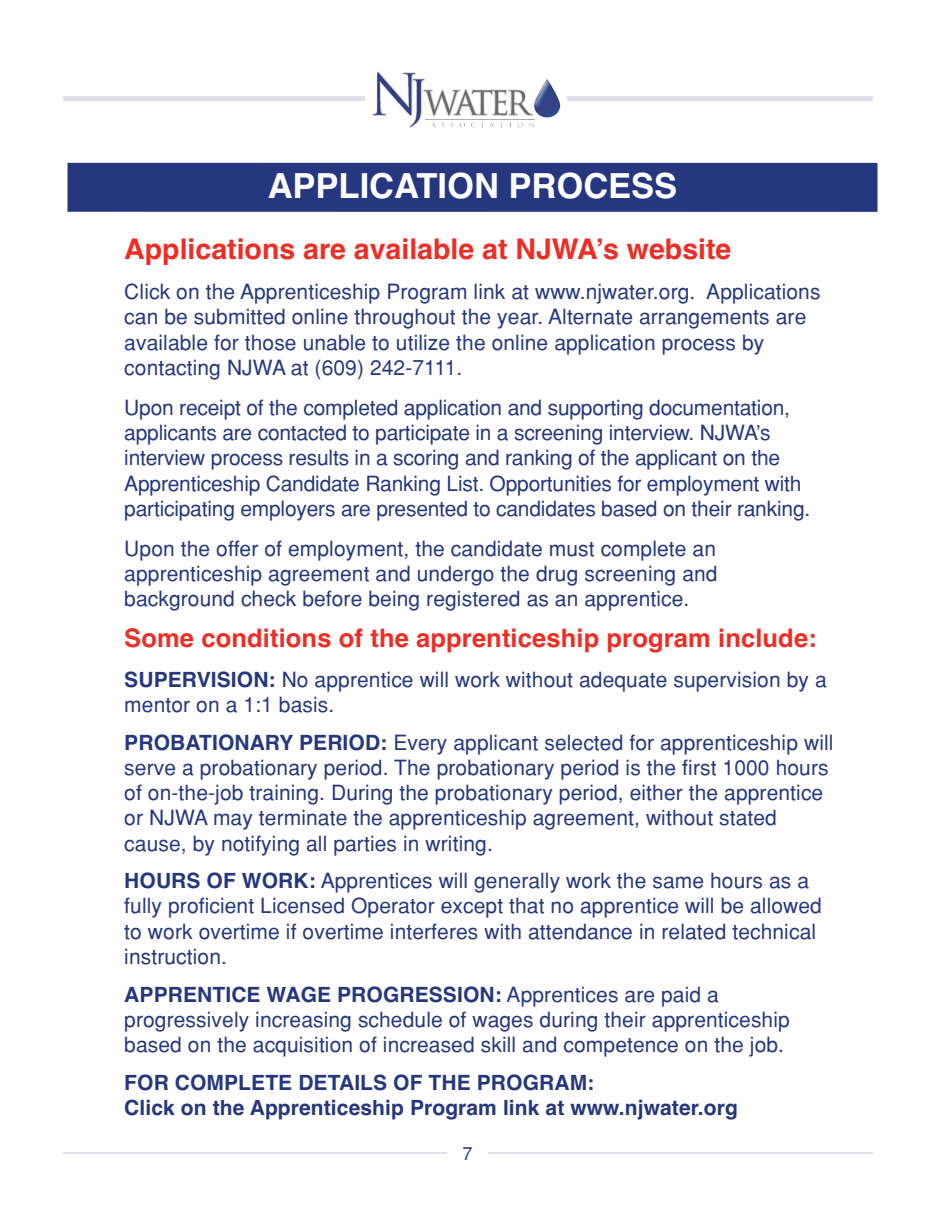
<style>
.page{position:relative;width:945px;height:1215px;background:#fff}
.page>*{position:absolute;margin:0;border:0;box-sizing:border-box;transform-origin:0 0}
.t1{font:700 34.5px "Helvetica";color:#fff}
.t2{font:700 28.5px "Helvetica";color:#ee2e25}
.t3{font:700 25.5px "Helvetica";letter-spacing:.005em;color:#ee2e25}
.t4{font:21px/25.2px "Helvetica";letter-spacing:.005em;color:#26367f}
.t5{font:700 21px/25.2px "Helvetica";letter-spacing:.005em;color:#26367f}
.t6{font:18px "Helvetica";color:#26367f}
.s1{font-weight:700}
</style>
<div class="page">
<hr style="left:63px;top:1152px;width:810px;height:2px;background:#e0dfeb">
<div style="left:447px;top:1147px;width:41px;height:29px;background:#fff"></div>
<hr style="left:63px;top:97px;width:810px;height:4px;background:#e0dfeb">
<svg style="left:366px;top:79px;width:201px;height:39px"></svg>
<img style="left:373px;top:71px;width:174px;height:57px">
<div style="left:67px;top:163px;width:811px;height:49px;background:#26367f"></div>
<h1 class="t1" style="left:268px;top:166px;width:411px">APPlICATION PROCESS</h1>
<h2 class="t2" style="left:124px;top:233px;width:609px">Applications are available at NJWA’s website</h2>
<p class="t4" style="left:124px;top:279px;width:698px">Click on the Apprenticeship Program link at www.njwater.org. Applications can be submitted online throughout the year. Alternate arrangements are available for those unable to utilize the online application process by contacting NJWA at (609) 242-7111.</p>
<p class="t4" style="left:124px;top:395px;width:687px">Upon receipt of the completed application and supporting documentation, applicants are contacted to participate in a screening interview. NJWA’s interview process results in a scoring and ranking of the applicant on the Apprenticeship Candidate Ranking List. Opportunities for employment with participating employers are presented to candidates based on their ranking.</p>
<p class="t4" style="left:124px;top:536px;width:595px;text-align:justify">Upon the offer of employment, the candidate must complete an apprenticeship agreement and undergo the drug screening and background check before being registered as an apprentice.</p>
<p class="t3" style="left:124px;top:624px;width:694px">Some conditions of the apprenticeship program include:</p>
<p class="t4" style="left:124px;top:667px;width:704px"><span class="s1">SuPERVISION:</span> No apprentice will work without adequate supervision by a mentor on a 1:1 basis.</p>
<p class="t4" style="left:124px;top:730px;width:711px"><span class="s1">PROBATIONARY PERIOD:</span> Every applicant selected for apprenticeship will serve a probationary period. The probationary period is the first 1000 hours of on-the-job training. During the probationary period, either the apprentice or NJWA may terminate the apprenticeship agreement, without stated cause, by notifying all parties in writing.</p>
<p class="t4" style="left:124px;top:868px;width:699px"><span class="s1">HOuRS OF WORK:</span> Apprentices will generally work the same hours as a fully proficient Licensed Operator except that no apprentice will be allowed to work overtime if overtime interferes with attendance in related technical instruction.</p>
<p class="t4" style="left:124px;top:982px;width:667px"><span class="s1">APPRENTICE WAGE PROGRESSION:</span> Apprentices are paid a progressively increasing schedule of wages during their apprenticeship based on the acquisition of increased skill and competence on the job.</p>
<p class="t5" style="left:124px;top:1070px;width:615px">FOR COMPlETE DETAIlS OF THE PROGRAM:<br>Click on the Apprenticeship Program link at www.njwater.org</p>
<p class="t6" style="left:463px;top:1143px;width:12px">7</p>
</div>
